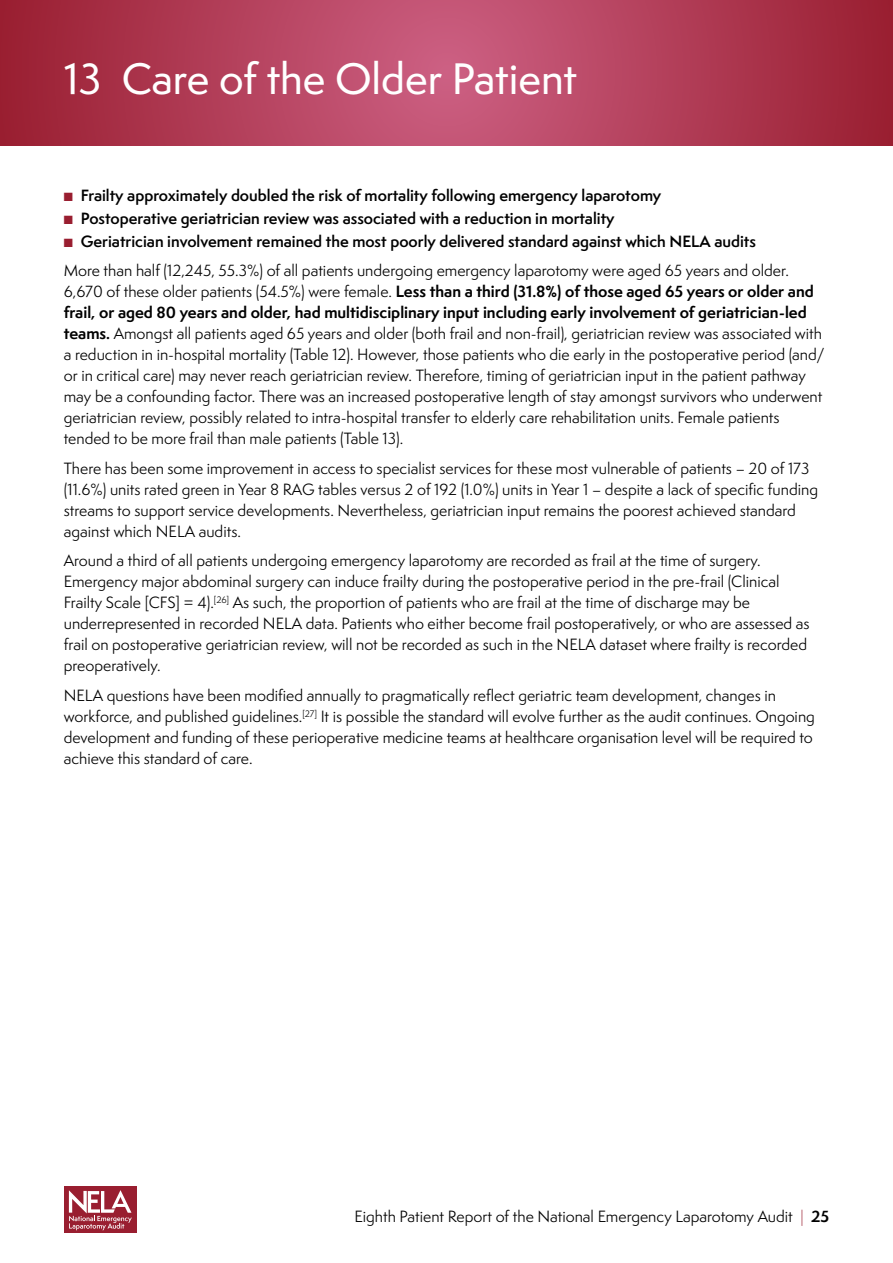
<style>
.page{position:relative;width:893px;height:1263px;background:#fff}
.page>*{position:absolute;margin:0;border:0;box-sizing:border-box;transform-origin:0 0}
.t1{font:500 40.5px "Semplicita Pro";color:#fff}
.t2{font:15px/21px "Semplicita Pro";color:#000}
.t3{font:600 15px "Semplicita Pro";color:#000}
.s1{color:#991e30}
.s2{font-weight:600}
.s3{font-weight:700}
.s4{font-weight:300;color:#991e30}
</style>
<div class="page">
<svg style="left:0;top:0;width:893px;height:145px;background:#b23e58"></svg>
<div style="left:64px;top:1186px;width:73px;height:47px;background:#991e30"></div>
<svg style="left:69px;top:1190px;width:63px;height:40px"></svg>
<h1 class="t1" style="left:64px;top:51px;width:515px">13 Care of the Older Patient</h1>
<p class="t3" style="left:64px;top:184px;width:599px"><span class="s1">■</span> Frailty approximately doubled the risk of mortality following emergency laparotomy</p>
<p class="t3" style="left:64px;top:207px;width:552px"><span class="s1">■</span> Postoperative geriatrician review was associated with a reduction in mortality</p>
<p class="t2" style="left:64px;top:226px;width:727px;line-height:29.5px"><span class="s1">■</span> <span class="s2">Geriatrician involvement remained the most poorly delivered standard against which NELA audits<br></span>More than half (12,245, 55.3%) of all patients undergoing emergency laparotomy were aged 65 years and older.</p>
<p class="t2" style="left:64px;top:281px;width:762px">6,670 of these older patients (54.5%) were female. <span class="s3">Less than a third (31.8%) of those aged 65 years or older and frail, or aged 80 years and older, had multidisciplinary input including early involvement of geriatrician-led teams.</span> Amongst all patients aged 65 years and older (both frail and non-frail), geriatrician review was associated with a reduction in in-hospital mortality (Table 12). However, those patients who die early in the postoperative period (and/ or in critical care) may never reach geriatrician review. Therefore, timing of geriatrician input in the patient pathway may be a confounding factor. There was an increased postoperative length of stay amongst survivors who underwent geriatrician review, possibly related to intra-hospital transfer to elderly care rehabilitation units. Female patients tended to be more frail than male patients (Table 13).</p>
<p class="t2" style="left:64px;top:457px;width:756px">There has been some improvement in access to specialist services for these most vulnerable of patients – 20 of 173 (11.6%) units rated green in Year 8 RAG tables versus 2 of 192 (1.0%) units in Year 1 – despite a lack of specific funding streams to support service developments. Nevertheless, geriatrician input remains the poorest achieved standard against which NELA audits.</p>
<p class="t2" style="left:64px;top:550px;width:747px">Around a third of all patients undergoing emergency laparotomy are recorded as frail at the time of surgery.<br>Emergency major abdominal surgery can induce frailty during the postoperative period in the pre-frail (Clinical Frailty Scale [CFS] = 4).<sup>[26]</sup> As such, the proportion of patients who are frail at the time of discharge may be underrepresented in recorded NELA data. Patients who either become frail postoperatively, or who are assessed as frail on postoperative geriatrician review, will not be recorded as such in the NELA dataset where frailty is recorded preoperatively.</p>
<p class="t2" style="left:64px;top:684px;width:753px">NELA questions have been modified annually to pragmatically reflect geriatric team development, changes in workforce, and published guidelines.<sup>[27]</sup> It is possible the standard will evolve further as the audit continues. Ongoing development and funding of these perioperative medicine teams at healthcare organisation level will be required to achieve this standard of care.</p>
<p class="t2" style="left:354px;top:1205px;width:476px">Eighth Patient Report of the National Emergency Laparotomy Audit <span class="s4">|</span> <span class="s3">25</span></p>
</div>
